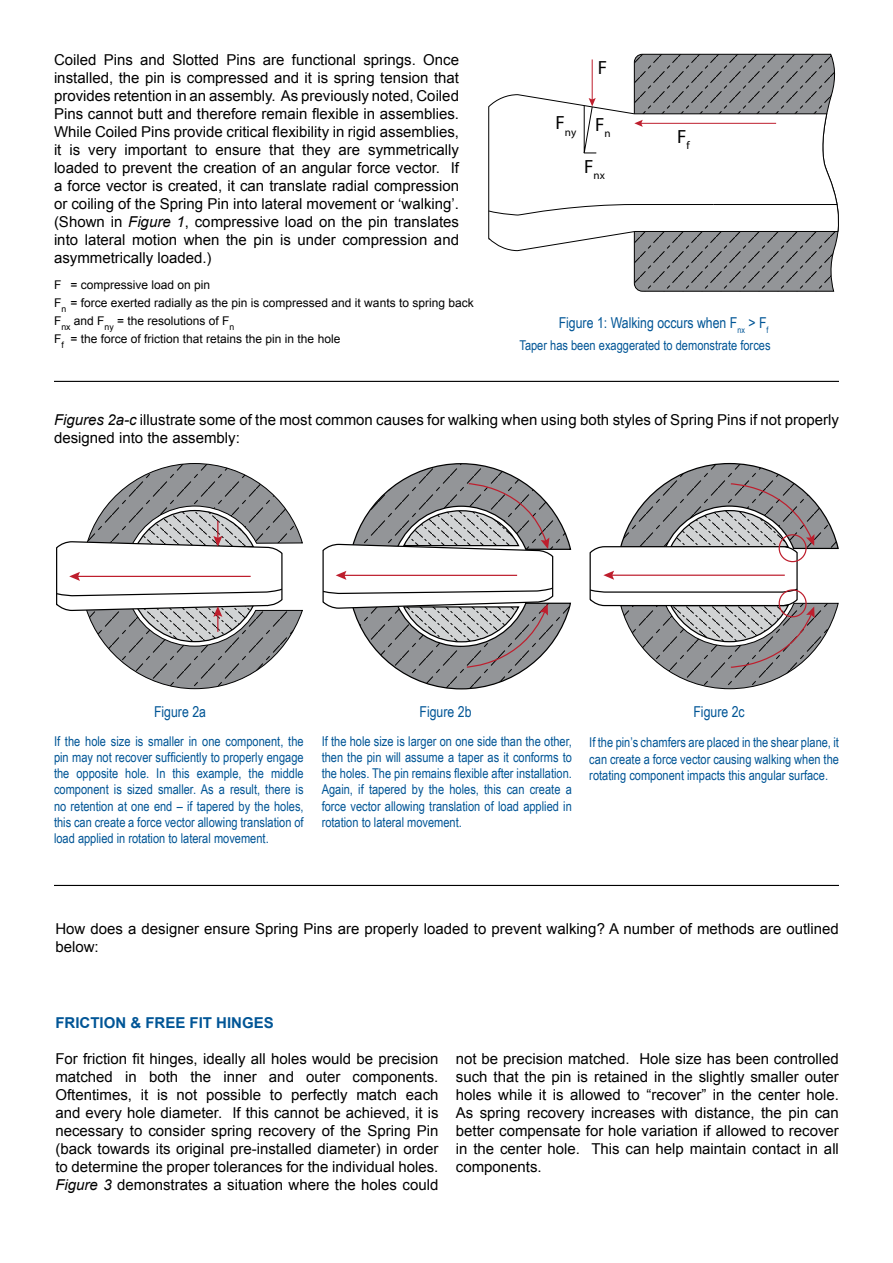
<style>
.page{position:relative;width:893px;height:1263px;background:#fff}
.page>*{position:absolute;margin:0;border:0;box-sizing:border-box;transform-origin:0 0}
.t1{font:19.2px "Myriad Pro";color:#000}
.t2{font:15px/18px "Arial";color:#000;text-align:justify}
.t3{font:15px "Arial Narrow";color:#005596}
.t4{font:700 15px "Arial";color:#005596}
.t5{font:13.5px/16.2px "Arial Narrow";color:#005596;text-align:justify}
.t6{font:12px/18px "Arial";color:#000}
.t7{font:11.1px "Myriad Pro";color:#000}
.s1{font-style:italic}
</style>
<div class="page">
<svg style="left:56px;top:463px;width:247px;height:227px"></svg>
<svg style="left:322px;top:463px;width:249px;height:227px"></svg>
<svg style="left:590px;top:463px;width:249px;height:226px"></svg>
<svg style="left:634px;top:54px;width:202px;height:237px;fill:#939598"></svg>
<svg style="left:488px;top:94px;width:351px;height:158px"></svg>
<hr style="left:713px;top:204px;width:124px;height:1px;background:#000">
<svg style="left:488px;top:204px;width:226px;height:12px"></svg>
<hr style="left:592px;top:59px;width:1px;height:42px;background:#be1e2d">
<svg style="left:583px;top:98px;width:13px;height:63px"></svg>
<hr style="left:640px;top:123px;width:136px;height:1px;background:#be1e2d">
<svg style="left:634px;top:120px;width:9px;height:7px"></svg>
<hr style="left:54px;top:381px;width:785px;height:1px;background:#000">
<hr style="left:54px;top:885px;width:785px;height:1px;background:#000">
<p class="t2" style="left:54px;top:51px;width:407px">Coiled Pins and Slotted Pins are functional springs. Once installed, the pin is compressed and it is spring tension that provides retention in an assembly. As previously noted, Coiled Pins cannot butt and therefore remain flexible in assemblies.<br>While Coiled Pins provide critical flexibility in rigid assemblies, it is very important to ensure that they are symmetrically loaded to prevent the creation of an angular force vector. If a force vector is created, it can translate radial compression or coiling of the Spring Pin into lateral movement or ‘walking’. (Shown in <span class="s1">Figure 1</span>, compressive load on the pin translates into lateral motion when the pin is under compression and asymmetrically loaded.)</p>
<p class="t6" style="left:54px;top:276px;width:421px">F = compressive load on pin<br>F<sub>n</sub> = force exerted radially as the pin is compressed and it wants to spring back F<sub>nx</sub> and F<sub>ny</sub> = the resolutions of F<sub>n<br></sub>F<sub>f</sub> = the force of friction that retains the pin in the hole</p>
<p class="t1" style="left:598px;top:56px;width:11px">F</p>
<p class="t7" style="left:556px;top:125px;width:56px"><sup>F</sup>ny <sup>F</sup>n</p>
<p class="t7" style="left:584px;top:168px;width:22px"><sup>F</sup>nx</p>
<p class="t1" style="left:677px;top:124px;width:14px">F<sub>f</sub></p>
<p class="t3" style="left:559px;top:311px;width:211px">Figure 1: Walking occurs when F<sub>nx</sub> &gt; F<sub>f</sub></p>
<p class="t5" style="left:519px;top:336px;width:253px">Taper has been exaggerated to demonstrate forces</p>
<p class="t2" style="left:54px;top:411px;width:786px"><span class="s1">Figures 2a-c</span> illustrate some of the most common causes for walking when using both styles of Spring Pins if not properly designed into the assembly:</p>
<p class="t3" style="left:154px;top:701px;width:53px">Figure 2a</p>
<p class="t3" style="left:420px;top:701px;width:53px">Figure 2b</p>
<p class="t3" style="left:693px;top:701px;width:53px">Figure 2c</p>
<p class="t5" style="left:54px;top:732px;width:251px">If the hole size is smaller in one component, the pin may not recover sufficiently to properly engage the opposite hole. In this example, the middle component is sized smaller. As a result, there is no retention at one end – if tapered by the holes, this can create a force vector allowing translation of load applied in rotation to lateral movement.</p>
<p class="t5" style="left:322px;top:732px;width:252px">If the hole size is larger on one side than the other, then the pin will assume a taper as it conforms to the holes. The pin remains flexible after installation.<br>Again, if tapered by the holes, this can create a force vector allowing translation of load applied in rotation to lateral movement.</p>
<p class="t5" style="left:589px;top:734px;width:251px">If the pin’s chamfers are placed in the shear plane, it can create a force vector causing walking when the rotating component impacts this angular surface.</p>
<p class="t2" style="left:55px;top:920px;width:785px">How does a designer ensure Spring Pins are properly loaded to prevent walking? A number of methods are outlined below:</p>
<p class="t4" style="left:55px;top:1013px;width:220px">FRICTION &amp; FREE FIT HINGES</p>
<p class="t2" style="left:55px;top:1050px;width:385px">For friction fit hinges, ideally all holes would be precision matched in both the inner and outer components.<br>Oftentimes, it is not possible to perfectly match each and every hole diameter. If this cannot be achieved, it is necessary to consider spring recovery of the Spring Pin (back towards its original pre-installed diameter) in order to determine the proper tolerances for the individual holes.<br><span class="s1">Figure 3</span> demonstrates a situation where the holes could</p>
<p class="t2" style="left:456px;top:1049px;width:385px">not be precision matched. Hole size has been controlled such that the pin is retained in the slightly smaller outer holes while it is allowed to “recover” in the center hole.<br>As spring recovery increases with distance, the pin can better compensate for hole variation if allowed to recover in the center hole. This can help maintain contact in all components.</p>
</div>
